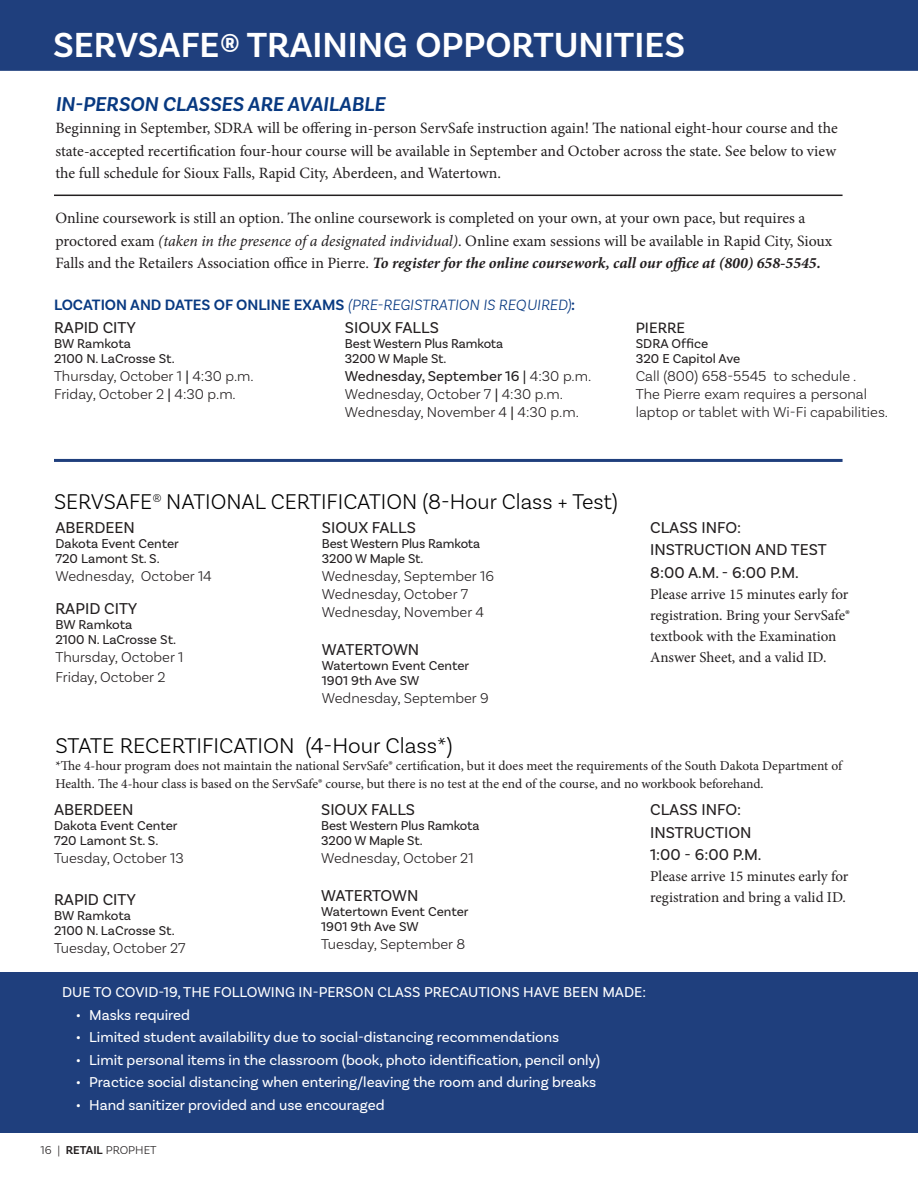
<style>
.page{position:relative;width:918px;height:1188px;background:#fff}
.page>*{position:absolute;margin:0;border:0;box-sizing:border-box;transform-origin:0 0}
.t1{font:600 36.45px "Basic Sans";color:#fff}
.Body{font:300 22.5px "Basic Sans";color:#000}
.Headline{font:italic 600 21px "Basic Sans";color:#083981}
.t2{font:16.5px "Basic Sans";color:#231f20}
.t3{font:15.75px/22.5px "Minion Pro";color:#231f20;text-align:justify}
.Headline-2{font:600 15.75px "Basic Sans";color:#083981}
.t4{font:15.75px "Basic Sans";color:#231f20}
.t5{font:300 15px/18px "Basic Sans";color:#231f20}
.t6{font:15px "Basic Sans";color:#fff}
.t7{font:15px/21px "Minion Pro";color:#231f20}
.t8{font:15px "Basic Sans";color:#231f20}
.t9{font:13.5px/15px "Basic Sans";letter-spacing:-.01em;color:#231f20}
.t10{font:13.5px/18px "Minion Pro";letter-spacing:-.005em;color:#231f20}
.t11{font:300 12px "Basic Sans";color:#231f20}
.s1{font-family:"Titillium Web";font-size:32.4px}
.s2{font-style:italic}
.s3{font-weight:700;font-style:italic}
.s4{font-weight:300;font-style:italic}
.s5{font-weight:400}
.s6{font-weight:300}
.s7{font-weight:600}
</style>
<div class="page">
<div style="left:0;top:972px;width:918px;height:160px;background:#1f3f7d"></div>
<hr style="left:54px;top:459px;width:789px;height:3px;background:#1f3f7d">
<div style="left:0;top:0;width:918px;height:71px;background:#1f3f7d"></div>
<hr style="left:54px;top:195px;width:789px;height:1px;background:#231f20">
<p class="t1" style="left:53px;top:22px;width:633px">SERVSAFE<span class="s1">®</span> TRAINING OPPORTUNITIES</p>
<p class="Headline" style="left:55px;top:91px;width:331px">IN-PERSON CLASSES ARE AVAILABLE</p>
<p class="t3" style="left:55px;top:117px;width:784px">Beginning in September, SDRA will be offering in-person ServSafe instruction again! The national eight-hour course and the state-accepted recertification four-hour course will be available in September and October across the state. See below to view the full schedule for Sioux Falls, Rapid City, Aberdeen, and Watertown.</p>
<p class="t3" style="left:55px;top:207px;width:778px;text-align:left">Online coursework is still an option. The online coursework is completed on your own, at your own pace, but requires a proctored exam <span class="s2">(taken in the presence of a designated individual)</span>. Online exam sessions will be available in Rapid City, Sioux<br>Falls and the Retailers Association office in Pierre. <span class="s3">To register for the online coursework, call our office at (800) 658-5545.</span></p>
<p class="Headline-2" style="left:54px;top:296px;width:523px">LOCATION AND DATES OF ONLINE EXAMS <span class="s4">(PRE-REGISTRATION IS REQUIRED)</span>:</p>
<p class="t2" style="left:54px;top:318px;width:84px">RAPID CITY</p>
<p class="t9" style="left:54px;top:336px;width:122px">BW Ramkota<br>2100 N. LaCrosse St.</p>
<p class="t5" style="left:54px;top:367px;width:201px">Thursday, October 1 <span class="s5">|</span> 4:30 p.m.</p>
<p class="t5" style="left:54px;top:385px;width:183px">Friday, October 2 <span class="s5">|</span> 4:30 p.m.</p>
<p class="t2" style="left:345px;top:318px;width:96px">SIOUX FALLS</p>
<p class="t9" style="left:345px;top:336px;width:160px">Best Western Plus Ramkota</p>
<p class="t9" style="left:345px;top:351px;width:103px">3200 W Maple St.</p>
<p class="t8" style="left:345px;top:367px;width:248px">Wednesday, September 16 | <span class="s6">4:30 p.m.</span></p>
<p class="t5" style="left:345px;top:385px;width:220px">Wednesday, October 7 <span class="s5">|</span> 4:30 p.m.</p>
<p class="t5" style="left:345px;top:403px;width:236px">Wednesday, November 4 <span class="s5">|</span> 4:30 p.m.</p>
<p class="t4" style="left:636px;top:318px;width:51px">PIERRE</p>
<p class="t9" style="left:636px;top:336px;width:74px">SDRA Office</p>
<p class="t9" style="left:636px;top:351px;width:106px">320 E Capitol Ave</p>
<p class="t5" style="left:636px;top:367px;width:254px">Call (800) 658-5545 to schedule .<br>The Pierre exam requires a personal laptop or tablet with Wi-Fi capabilities.</p>
<p class="Body" style="left:54px;top:488px;width:565px">SERVSAFE® NATIONAL CERTIFICATION (8-Hour Class + Test)</p>
<p class="t2" style="left:55px;top:517px;width:81px">ABERDEEN</p>
<p class="t9" style="left:55px;top:536px;width:125px">Dakota Event Center<br>720 Lamont St. S.</p>
<p class="t5" style="left:55px;top:567px;width:158px">Wednesday, October 14</p>
<p class="t2" style="left:55px;top:598px;width:84px">RAPID CITY</p>
<p class="t9" style="left:55px;top:617px;width:122px">BW Ramkota<br>2100 N. LaCrosse St.</p>
<p class="t5" style="left:55px;top:648px;width:130px">Thursday, October 1</p>
<p class="t5" style="left:55px;top:667px;width:112px">Friday, October 2</p>
<p class="t2" style="left:322px;top:517px;width:96px">SIOUX FALLS</p>
<p class="t9" style="left:322px;top:536px;width:160px">Best Western Plus Ramkota</p>
<p class="t9" style="left:322px;top:551px;width:103px">3200 W Maple St.</p>
<p class="t5" style="left:322px;top:567px;width:174px">Wednesday, September 16</p>
<p class="t5" style="left:322px;top:585px;width:148px">Wednesday, October 7</p>
<p class="t5" style="left:322px;top:603px;width:164px">Wednesday, November 4</p>
<p class="t2" style="left:322px;top:639px;width:99px">WATERTOWN</p>
<p class="t9" style="left:322px;top:657px;width:149px">Watertown Event Center</p>
<p class="t9" style="left:322px;top:672px;width:99px">1901 9th Ave SW</p>
<p class="t5" style="left:322px;top:688px;width:168px">Wednesday, September 9</p>
<p class="t2" style="left:650px;top:517px;width:92px">CLASS INFO:</p>
<p class="t2" style="left:650px;top:540px;width:178px">INSTRUCTION AND TEST</p>
<p class="t2" style="left:650px;top:562px;width:150px">8:00 A.M. - 6:00 P.M.</p>
<p class="t7" style="left:650px;top:584px;width:201px">Please arrive 15 minutes early for registration. Bring your ServSafe® textbook with the Examination<br>Answer Sheet, and a valid ID.</p>
<p class="Body" style="left:55px;top:732px;width:399px">STATE RECERTIFICATION (4-Hour Class*)</p>
<p class="t10" style="left:55px;top:757px;width:788px">*The 4-hour program does not maintain the national ServSafe® certification, but it does meet the requirements of the South Dakota Department of<br>Health. The 4-hour class is based on the ServSafe® course, but there is no test at the end of the course, and no workbook beforehand.</p>
<p class="t2" style="left:54px;top:800px;width:81px">ABERDEEN</p>
<p class="t9" style="left:54px;top:818px;width:125px">Dakota Event Center<br>720 Lamont St. S.</p>
<p class="t5" style="left:54px;top:849px;width:131px">Tuesday, October 13</p>
<p class="t2" style="left:54px;top:890px;width:84px">RAPID CITY</p>
<p class="t9" style="left:54px;top:908px;width:122px">BW Ramkota<br>2100 N. LaCrosse St.</p>
<p class="t5" style="left:54px;top:939px;width:133px">Tuesday, October 27</p>
<p class="t2" style="left:321px;top:800px;width:96px">SIOUX FALLS</p>
<p class="t9" style="left:321px;top:818px;width:160px">Best Western Plus Ramkota</p>
<p class="t9" style="left:321px;top:833px;width:103px">3200 W Maple St.</p>
<p class="t5" style="left:321px;top:849px;width:154px">Wednesday, October 21</p>
<p class="t2" style="left:321px;top:885px;width:99px">WATERTOWN</p>
<p class="t9" style="left:321px;top:904px;width:149px">Watertown Event Center</p>
<p class="t9" style="left:321px;top:919px;width:99px">1901 9th Ave SW</p>
<p class="t5" style="left:321px;top:935px;width:146px">Tuesday, September 8</p>
<p class="t2" style="left:650px;top:800px;width:92px">CLASS INFO:</p>
<p class="t2" style="left:650px;top:822px;width:103px">INSTRUCTION</p>
<p class="t2" style="left:650px;top:845px;width:113px">1:00 - 6:00 P.M.</p>
<p class="t7" style="left:650px;top:866px;width:200px">Please arrive 15 minutes early for registration and bring a valid ID.</p>
<p class="t6" style="left:62px;top:983px;width:585px">DUE TO COVID-19, THE FOLLOWING IN-PERSON CLASS PRECAUTIONS HAVE BEEN MADE:</p>
<p class="t6" style="left:76px;top:1006px;width:116px">• Masks required</p>
<p class="t6" style="left:76px;top:1028px;width:485px">• Limited student availability due to social-distancing recommendations</p>
<p class="t6" style="left:76px;top:1051px;width:526px">• Limit personal items in the classroom (book, photo identification, pencil only)</p>
<p class="t6" style="left:76px;top:1073px;width:522px">• Practice social distancing when entering/leaving the room and during breaks</p>
<p class="t6" style="left:76px;top:1096px;width:310px">• Hand sanitizer provided and use encouraged</p>
<p class="t11" style="left:40px;top:1142px;width:118px">16 | <span class="s7">RETAIL</span> PROPHET</p>
</div>
